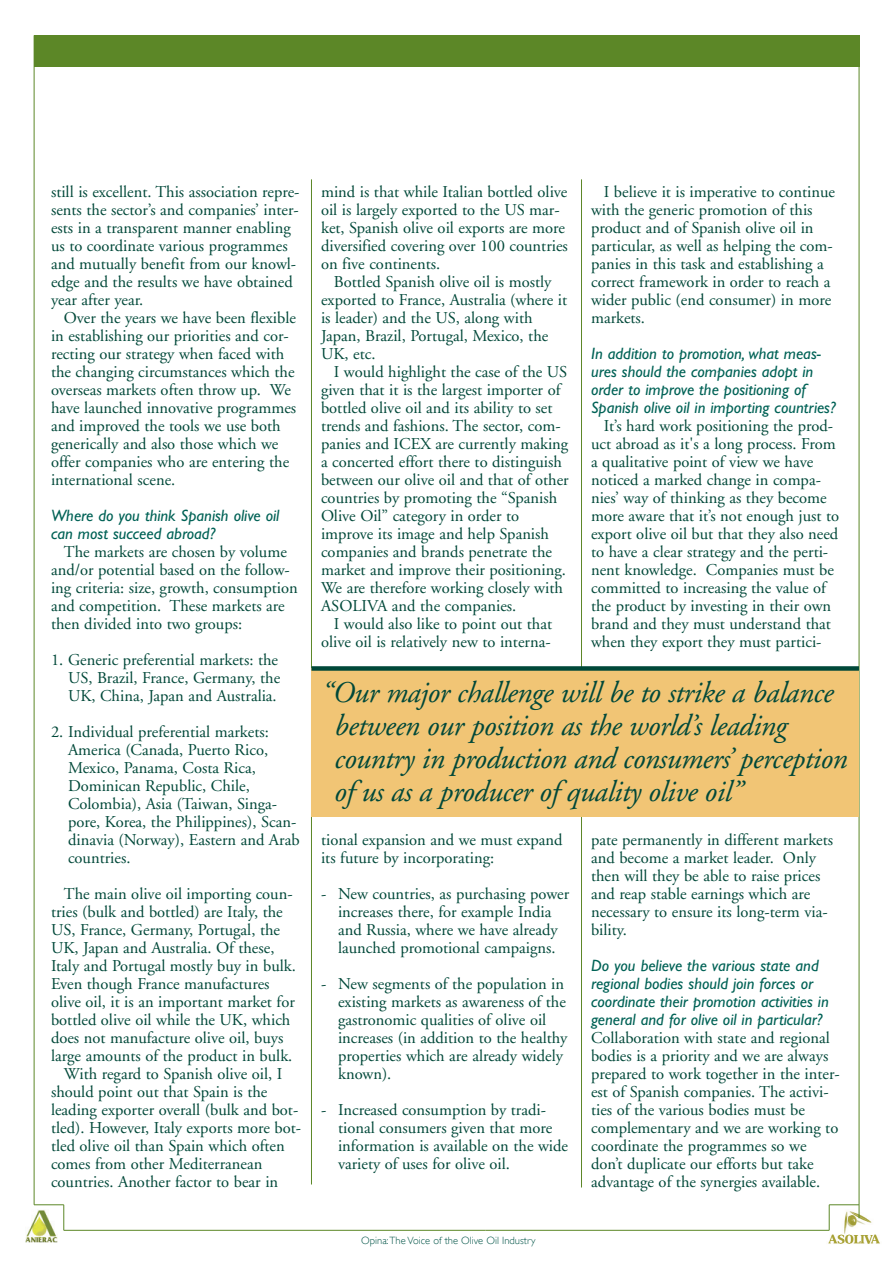
<style>
.page{position:relative;width:893px;height:1263px;background:#fff}
.page>*{position:absolute;margin:0;border:0;box-sizing:border-box;transform-origin:0 0}
.t1{font:italic 30px/33px "Adobe Garamond";letter-spacing:-.015em;color:#004839}
.t2{font:16.5px/18px "Adobe Garamond";color:#004839}
.t3{font:italic 16.5px/18px "Gill Sans";color:#006256}
.t4{font:300 10.5px "Gill Sans";color:#005447}
</style>
<div class="page">
<img style="left:826px;top:1209px;width:54px;height:35px">
<hr style="left:486px;top:1230px;width:343px;height:1px;background:#5c8727">
<hr style="left:859px;top:49px;width:1px;height:1169px;background:#5c8727">
<hr style="left:64px;top:1230px;width:422px;height:1px;background:#5c8727">
<svg style="left:64px;top:1205px;width:1px;height:25px"></svg>
<hr style="left:34px;top:1204px;width:30px;height:1px;background:#5c8727">
<svg style="left:829px;top:1205px;width:1px;height:25px"></svg>
<hr style="left:829px;top:1204px;width:30px;height:1px;background:#5c8727">
<img style="left:25px;top:1210px;width:32px;height:32px">
<hr style="left:34px;top:35px;width:1px;height:1170px;background:#5c8727">
<hr style="left:311px;top:179px;width:1px;height:1005px;background:#5c8727">
<div style="left:34px;top:35px;width:825px;height:32px;background:#5c8727"></div>
<hr style="left:581px;top:179px;width:1px;height:1008px;background:#5c8727">
<div style="left:311px;top:668px;width:548px;height:148px;background:#f1c575"></div>
<div style="left:311px;top:666px;width:548px;height:5px;background:#004839"></div>
<p class="t2" style="left:51px;top:185px;width:250px">still is excellent. This association repre&shy;sents the sector’s and companies’ inter&shy;ests in a transparent manner enabling us to coordinate various programmes and mutually benefit from our knowl&shy;edge and the results we have obtained year after year.</p>
<p class="t2" style="left:51px;top:311px;width:247px;text-indent:13px">Over the years we have been flexible in establishing our priorities and cor&shy;recting our strategy when faced with the changing circumstances which the overseas markets often throw up. We have launched innovative programmes and improved the tools we use both generically and also those which we offer companies who are entering the international scene.</p>
<p class="t3" style="left:51px;top:509px;width:230px">Where do you think Spanish olive oil can most succeed abroad?</p>
<p class="t2" style="left:51px;top:545px;width:248px;text-indent:13px">The markets are chosen by volume and/or potential based on the follow&shy;ing criteria: size, growth, consumption and competition. These markets are then divided into two groups:</p>
<p class="t2" style="left:68px;top:653px;width:214px;text-indent:-17px">1. Generic preferential markets: the<br>US, Brazil, France, Germany, the<br>UK, China, Japan and Australia.</p>
<p class="t2" style="left:68px;top:725px;width:233px;text-indent:-17px">2. Individual preferential markets:<br>America (Canada, Puerto Rico,<br>Mexico, Panama, Costa Rica,<br>Dominican Republic, Chile,<br>Colombia), Asia (Taiwan, Singa&shy;pore, Korea, the Philippines), Scan&shy;dinavia (Norway), Eastern and Arab countries.</p>
<p class="t2" style="left:64px;top:887px;width:230px">The main olive oil importing coun-</p>
<p class="t2" style="left:51px;top:905px;width:233px">tries (bulk and bottled) are Italy, the</p>
<p class="t2" style="left:51px;top:923px;width:231px">US, France, Germany, Portugal, the</p>
<p class="t2" style="left:51px;top:941px;width:225px">UK, Japan and Australia. Of these,</p>
<p class="t2" style="left:51px;top:959px;width:246px">Italy and Portugal mostly buy in bulk.</p>
<p class="t2" style="left:51px;top:977px;width:220px">Even though France manufactures</p>
<p class="t2" style="left:51px;top:995px;width:245px">olive oil, it is an important market for</p>
<p class="t2" style="left:51px;top:1013px;width:241px">bottled olive oil while the UK, which</p>
<p class="t2" style="left:51px;top:1031px;width:234px">does not manufacture olive oil, buys</p>
<p class="t2" style="left:51px;top:1049px;width:243px">large amounts of the product in bulk.</p>
<p class="t2" style="left:64px;top:1067px;width:220px">With regard to Spanish olive oil, I</p>
<p class="t2" style="left:51px;top:1085px;width:218px">should point out that Spain is the</p>
<p class="t2" style="left:51px;top:1103px;width:249px">leading exporter overall (bulk and bot-</p>
<p class="t2" style="left:51px;top:1121px;width:252px">tled). However, Italy exports more bot-</p>
<p class="t2" style="left:51px;top:1139px;width:235px">tled olive oil than Spain which often</p>
<p class="t2" style="left:51px;top:1157px;width:213px">comes from other Mediterranean</p>
<p class="t2" style="left:51px;top:1175px;width:229px">countries. Another factor to bear in</p>
<p class="t2" style="left:321px;top:185px;width:248px">mind is that while Italian bottled olive oil is largely exported to the US mar&shy;ket, Spanish olive oil exports are more diversified covering over 100 countries on five continents.</p>
<p class="t2" style="left:321px;top:275px;width:248px;text-indent:13px">Bottled Spanish olive oil is mostly exported to France, Australia (where it is leader) and the US, along with<br>Japan, Brazil, Portugal, Mexico, the<br>UK, etc.</p>
<p class="t2" style="left:321px;top:365px;width:249px;text-indent:13px">I would highlight the case of the US given that it is the largest importer of bottled olive oil and its ability to set trends and fashions. The sector, com&shy;panies and ICEX are currently making a concerted effort there to distinguish between our olive oil and that of other countries by promoting the “Spanish Olive Oil” category in order to improve its image and help Spanish companies and brands penetrate the market and improve their positioning.<br>We are therefore working closely with ASOLIVA and the companies.</p>
<p class="t2" style="left:321px;top:617px;width:233px;text-align:right">I would also like to point out that olive oil is relatively new to interna-</p>
<p class="t2" style="left:591px;top:185px;width:246px;text-indent:13px">I believe it is imperative to continue with the generic promotion of this product and of Spanish olive oil in particular, as well as helping the com&shy;panies in this task and establishing a correct framework in order to reach a wider public (end consumer) in more markets.</p>
<p class="t3" style="left:591px;top:347px;width:246px">In addition to promotion, what meas&shy;ures should the companies adopt in order to improve the positioning of Spanish olive oil in importing countries?</p>
<p class="t2" style="left:591px;top:419px;width:250px;text-indent:13px">It’s hard work positioning the prod&shy;uct abroad as it's a long process. From a qualitative point of view we have noticed a marked change in compa&shy;nies’ way of thinking as they become more aware that it’s not enough just to export olive oil but that they also need to have a clear strategy and the perti&shy;nent knowledge. Companies must be committed to increasing the value of the product by investing in their own brand and they must understand that when they export they must partici-</p>
<h1 class="t1" style="left:335px;top:678px;width:514px;text-indent:-13px">“Our major challenge will be to strike a balance between our position as the world’s leading country in production and consumers’ perception of us as a producer of quality olive oil”</h1>
<p class="t2" style="left:321px;top:833px;width:243px">tional expansion and we must expand its future by incorporating:</p>
<p class="t2" style="left:321px;top:887px;width:250px;text-align:center">- New countries, as purchasing power increases there, for example India<br>and Russia, where we have already launched promotional campaigns.</p>
<p class="t2" style="left:338px;top:977px;width:231px;text-indent:-17px">- New segments of the population in existing markets as awareness of the gastronomic qualities of olive oil increases (in addition to the healthy properties which are already widely known).</p>
<p class="t2" style="left:338px;top:1103px;width:232px;text-indent:-17px">- Increased consumption by tradi&shy;tional consumers given that more information is available on the wide variety of uses for olive oil.</p>
<p class="t4" style="left:361px;top:1234px;width:176px">Opina:The Voice of the Olive Oil Industry</p>
<p class="t2" style="left:591px;top:833px;width:244px">pate permanently in different markets and become a market leader. Only then will they be able to raise prices and reap stable earnings which are necessary to ensure its long-term via&shy;bility.</p>
<p class="t3" style="left:591px;top:959px;width:239px">Do you believe the various state and regional bodies should join forces or coordinate their promotion activities in general and for olive oil in particular?</p>
<p class="t2" style="left:591px;top:1031px;width:250px">Collaboration with state and regional bodies is a priority and we are always prepared to work together in the inter&shy;est of Spanish companies. The activi&shy;ties of the various bodies must be complementary and we are working to coordinate the programmes so we don’t duplicate our efforts but take advantage of the synergies available.</p>
</div>
